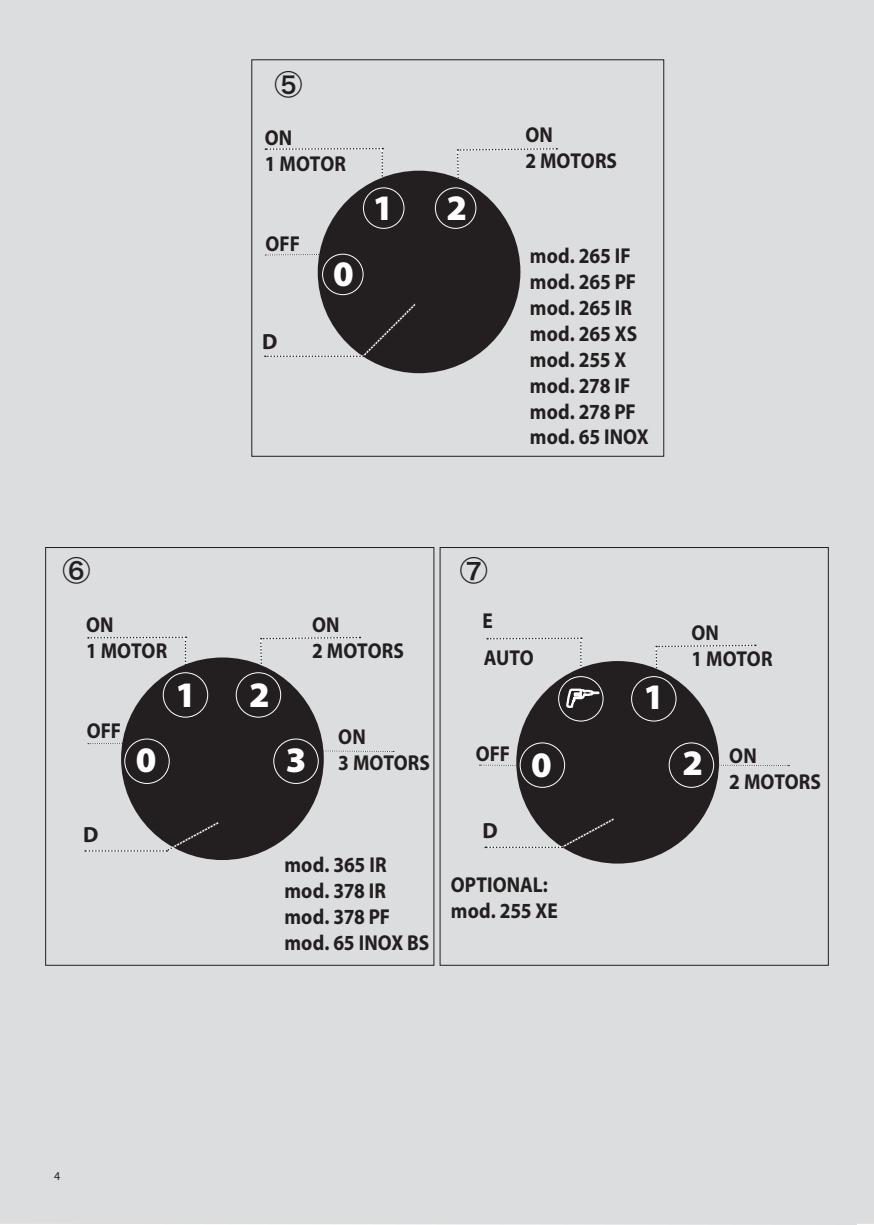
<style>
.page{position:relative;width:874px;height:1225px;background:#fff}
.page>*{position:absolute;margin:0;border:0;box-sizing:border-box;transform-origin:0 0}
.t1{font:900 36px "Myriad Pro";color:#fff}
.t2{font:28px "Hira Kaku Pro W6";color:#231f20}
.t3{font:700 22px "Myriad Pro";color:#231f20}
.t4{font:700 21.6px/26px "Myriad Pro";letter-spacing:.005em;color:#231f20;scale:.9 1}
.t5{font:12px "Myriad Pro";color:#231f20}
</style>
<div class="page">
<div style="left:856px;top:0;width:17px;height:1223px;background:#dcdddf"></div>
<div style="left:0;top:0;width:856px;height:1225px;background:#dcdddf"></div>
<div style="left:86px;top:636px;width:101px;height:40px;background:#dcdddf"></div>
<div style="left:485px;top:637px;width:97px;height:40px;background:#dcdddf"></div>
<svg style="left:88px;top:742px;width:34px;height:2px"></svg>
<div style="left:259px;top:636px;width:102px;height:38px;background:#dcdddf"></div>
<div style="left:654px;top:644px;width:102px;height:38px;background:#dcdddf"></div>
<svg style="left:323px;top:750px;width:71px;height:2px"></svg>
<svg style="left:718px;top:764px;width:71px;height:2px"></svg>
<svg style="left:479px;top:764px;width:37px;height:2px"></svg>
<div style="left:317px;top:171px;width:203px;height:202px;background:#231f20;border-radius:50%"></div>
<div style="left:516px;top:661px;width:202px;height:202px;background:#231f20;border-radius:50%"></div>
<svg style="left:566px;top:687px;width:34px;height:21px"></svg>
<svg style="left:264px;top:147px;width:293px;height:148px"></svg>
<div style="left:121px;top:657px;width:202px;height:203px;background:#231f20;border-radius:50%"></div>
<div style="left:124px;top:739px;width:45px;height:44px;border:1px solid #fff;border-radius:50%"></div>
<div style="left:519px;top:742px;width:45px;height:45px;border:1px solid #fff;border-radius:50%"></div>
<div style="left:273px;top:739px;width:45px;height:44px;border:1px solid #fff;border-radius:50%"></div>
<div style="left:668px;top:742px;width:45px;height:45px;border:1px solid #fff;border-radius:50%"></div>
<div style="left:236px;top:672px;width:45px;height:45px;border:1px solid #fff;border-radius:50%"></div>
<div style="left:631px;top:676px;width:45px;height:45px;border:1px solid #fff;border-radius:50%"></div>
<div style="left:163px;top:672px;width:45px;height:45px;border:1px solid #fff;border-radius:50%"></div>
<div style="left:558px;top:676px;width:45px;height:45px;border:1px solid #fff;border-radius:50%"></div>
<svg style="left:483px;top:817px;width:131px;height:32px"></svg>
<svg style="left:84px;top:820px;width:135px;height:32px"></svg>
<svg style="left:263px;top:302px;width:153px;height:56px"></svg>
<p class="t2" style="left:274px;top:59px;width:29px">⑤</p>
<p class="t4" style="left:265px;top:124px;width:92px">ON<br>1 MOTOR</p>
<p class="t4" style="left:265px;top:230px;width:40px">OFF</p>
<p class="t3" style="left:262px;top:327px;width:17px">D</p>
<h1 class="t1" style="left:333px;top:253px;width:22px">0</h1>
<h1 class="t1" style="left:372px;top:188px;width:22px">1</h1>
<h1 class="t1" style="left:446px;top:188px;width:22px">2</h1>
<p class="t4" style="left:525px;top:121px;width:103px">ON<br>2 MOTORS</p>
<p class="t4" style="left:529px;top:242px;width:133px">mod. 265 IF mod. 265 PF mod. 265 IR mod. 265 XS mod. 255 X mod. 278 IF mod. 278 PF mod. 65 INOX</p>
<p class="t2" style="left:62px;top:545px;width:29px">⑥</p>
<p class="t2" style="left:459px;top:545px;width:29px">⑦</p>
<p class="t4" style="left:86px;top:611px;width:92px">ON<br>1 MOTOR</p>
<p class="t4" style="left:312px;top:611px;width:103px">ON<br>2 MOTORS</p>
<p class="t4" style="left:482px;top:607px;width:13px">E</p>
<p class="t4" style="left:483px;top:644px;width:57px">AUTO</p>
<h1 class="t1" style="left:175px;top:674px;width:22px">1</h1>
<h1 class="t1" style="left:249px;top:674px;width:22px">2</h1>
<h1 class="t1" style="left:643px;top:676px;width:22px">1</h1>
<p class="t4" style="left:691px;top:619px;width:92px">ON<br>1 MOTOR</p>
<p class="t4" style="left:87px;top:717px;width:40px">OFF</p>
<p class="t4" style="left:338px;top:723px;width:103px">ON<br>3 MOTORS</p>
<p class="t4" style="left:475px;top:740px;width:40px">OFF</p>
<h1 class="t1" style="left:136px;top:740px;width:22px">0</h1>
<h1 class="t1" style="left:285px;top:740px;width:22px">3</h1>
<h1 class="t1" style="left:531px;top:744px;width:22px">0</h1>
<h1 class="t1" style="left:682px;top:742px;width:22px">2</h1>
<p class="t3" style="left:83px;top:819px;width:17px">D</p>
<p class="t3" style="left:482px;top:816px;width:17px">D</p>
<p class="t4" style="left:284px;top:851px;width:162px">mod. 365 IR mod. 378 IR mod. 378 PF mod. 65 INOX BS</p>
<p class="t4" style="left:450px;top:871px;width:120px">OPTIONAL: mod. 255 XE</p>
<p class="t4" style="left:729px;top:742px;width:103px">ON<br>2 MOTORS</p>
<p class="t5" style="left:54px;top:1169px;width:8px">4</p>
</div>
